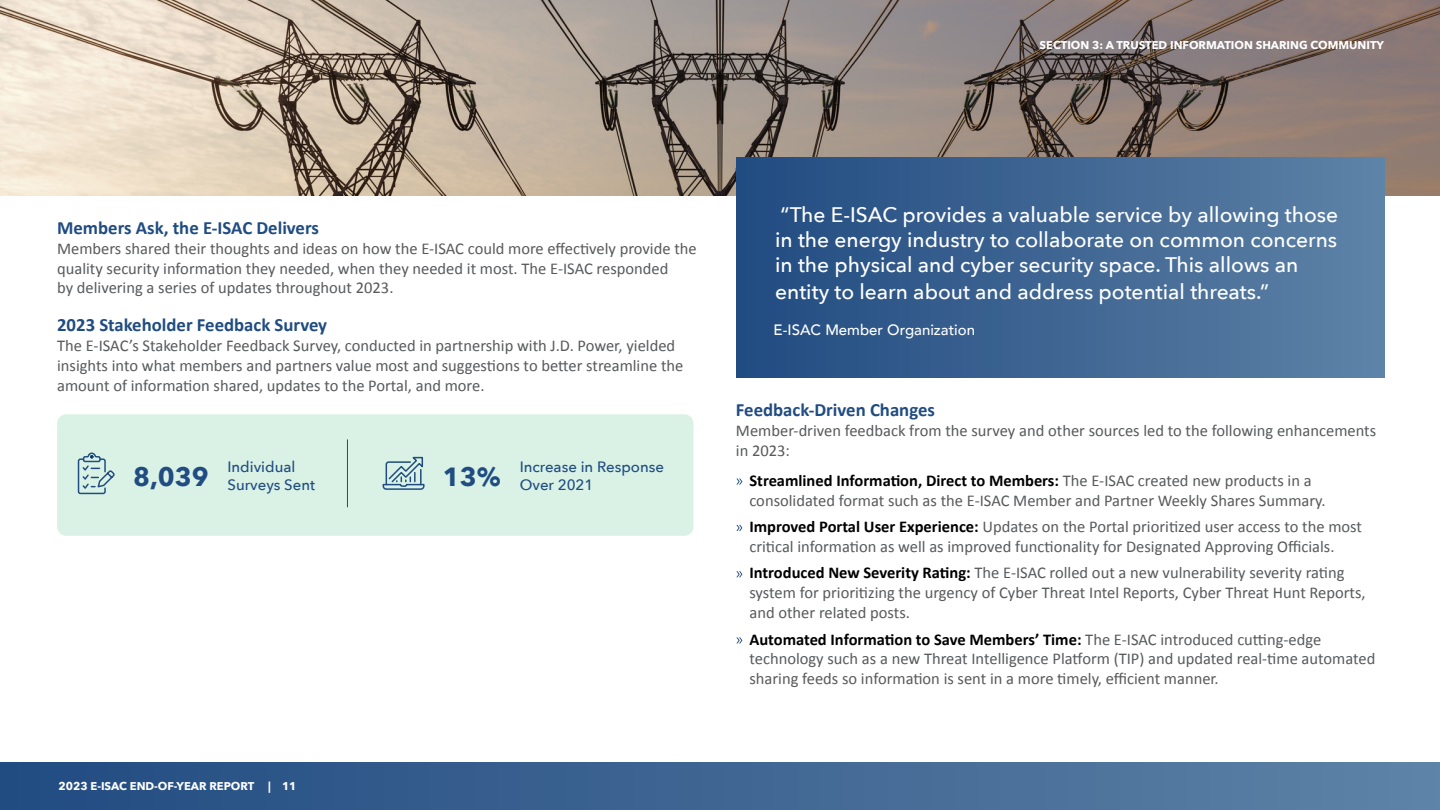
<style>
.page{position:relative;width:1440px;height:810px;background:#fff}
.page>*{position:absolute;margin:0;border:0;box-sizing:border-box;transform-origin:0 0}
.t1{font:700 26.25px "Avenir Next";color:#204c81}
.t2{font:500 21px/25.2px "Avenir Next";color:#fff;text-align:justify}
.t3{font:700 18.75px "Calibri";color:#204c81}
.t4{font:16.5px/19.8px "Calibri";color:#58595b}
.t5{font:500 15px/18px "Avenir Next";color:#204c81}
.t6{font:500 15px "Avenir";color:#fff}
.t7{font:700 11.25px "Avenir Next";color:#fff}
.s1{font-family:"Myriad Pro";color:#fff}
.s2{font-weight:700;color:#000}
</style>
<div class="page">
<img style="left:0;top:0;width:1440px;height:196px">
<div style="left:0;top:763px;width:1440px;height:47px;background:linear-gradient(to right,#214b80,#5d82a6)"></div>
<div style="left:57px;top:414px;width:636px;height:122px;background:#d9f2e5;border-radius:9px"></div>
<hr style="left:347px;top:439px;width:1px;height:68px;background:#204c81">
<svg style="left:382px;top:456px;width:43px;height:34px"></svg>
<svg style="left:77px;top:452px;width:38px;height:43px"></svg>
<div style="left:737px;top:158px;width:647px;height:220px;background:linear-gradient(to right,#214b81,#5d82a6)"></div>
<p class="t7" style="left:1040px;top:35px;width:346px">SECTION 3: A TRUSTED INFORMATION SHARING COMMUNITY</p>
<p class="t3" style="left:57px;top:214px;width:263px">Members Ask, the E-ISAC Delivers</p>
<p class="t4" style="left:57px;top:238px;width:641px">Members shared their thoughts and ideas on how the E-ISAC could more effectively provide the quality security information they needed, when they needed it most. The E-ISAC responded<br>by delivering a series of updates throughout 2023.</p>
<p class="t3" style="left:57px;top:312px;width:272px">2023 Stakeholder Feedback Survey</p>
<p class="t4" style="left:57px;top:335px;width:628px">The E-ISAC’s Stakeholder Feedback Survey, conducted in partnership with J.D. Power, yielded insights into what members and partners value most and suggestions to better streamline the amount of information shared, updates to the Portal, and more.</p>
<p class="t5" style="left:227px;top:457px;width:89px">Individual<br>Surveys Sent</p>
<h1 class="t1" style="left:443px;top:455px;width:59px">13%</h1>
<p class="t5" style="left:520px;top:457px;width:146px">Increase in Response</p>
<h1 class="t1" style="left:133px;top:455px;width:77px">8,039</h1>
<p class="t5" style="left:520px;top:475px;width:75px">Over 2021</p>
<p class="t7" style="left:59px;top:776px;width:239px">2023 E-ISAC END-OF-YEAR REPORT | 11</p>
<p class="t2" style="left:775px;top:201px;width:565px">“The E-ISAC provides a valuable service by allowing those in the energy industry to collaborate on common concerns in the physical and cyber security space. This allows an</p>
<p class="t2" style="left:775px;top:279px;width:495px">entity to learn about and address potential threats.”</p>
<p class="t6" style="left:774px;top:317px;width:203px">E-ISAC Member Organization</p>
<p class="t3" style="left:736px;top:397px;width:200px">Feedback-Driven Changes</p>
<p class="t4" style="left:736px;top:420px;width:642px">Member-driven feedback from the survey and other sources led to the following enhancements in 2023:</p>
<p class="t4" style="left:749px;top:470px;width:578px;text-indent:-13px"><span class="s1">»</span> <span class="s2">Streamlined Information, Direct to Members:</span> The E-ISAC created new products in a consolidated format such as the E-ISAC Member and Partner Weekly Shares Summary.</p>
<p class="t4" style="left:749px;top:516px;width:614px;text-indent:-13px"><span class="s1">»</span> <span class="s2">Improved Portal User Experience:</span> Updates on the Portal prioritized user access to the most critical information as well as improved functionality for Designated Approving Officials.</p>
<p class="t4" style="left:749px;top:563px;width:618px;text-indent:-13px"><span class="s1">»</span> <span class="s2">Introduced New Severity Rating:</span> The E-ISAC rolled out a new vulnerability severity rating system for prioritizing the urgency of Cyber Threat Intel Reports, Cyber Threat Hunt Reports, and other related posts.</p>
<p class="t4" style="left:749px;top:629px;width:627px;text-indent:-13px"><span class="s1">»</span> <span class="s2">Automated Information to Save Members’ Time:</span> The E-ISAC introduced cutting-edge technology such as a new Threat Intelligence Platform (TIP) and updated real-time automated sharing feeds so information is sent in a more timely, efficient manner.</p>
</div>
